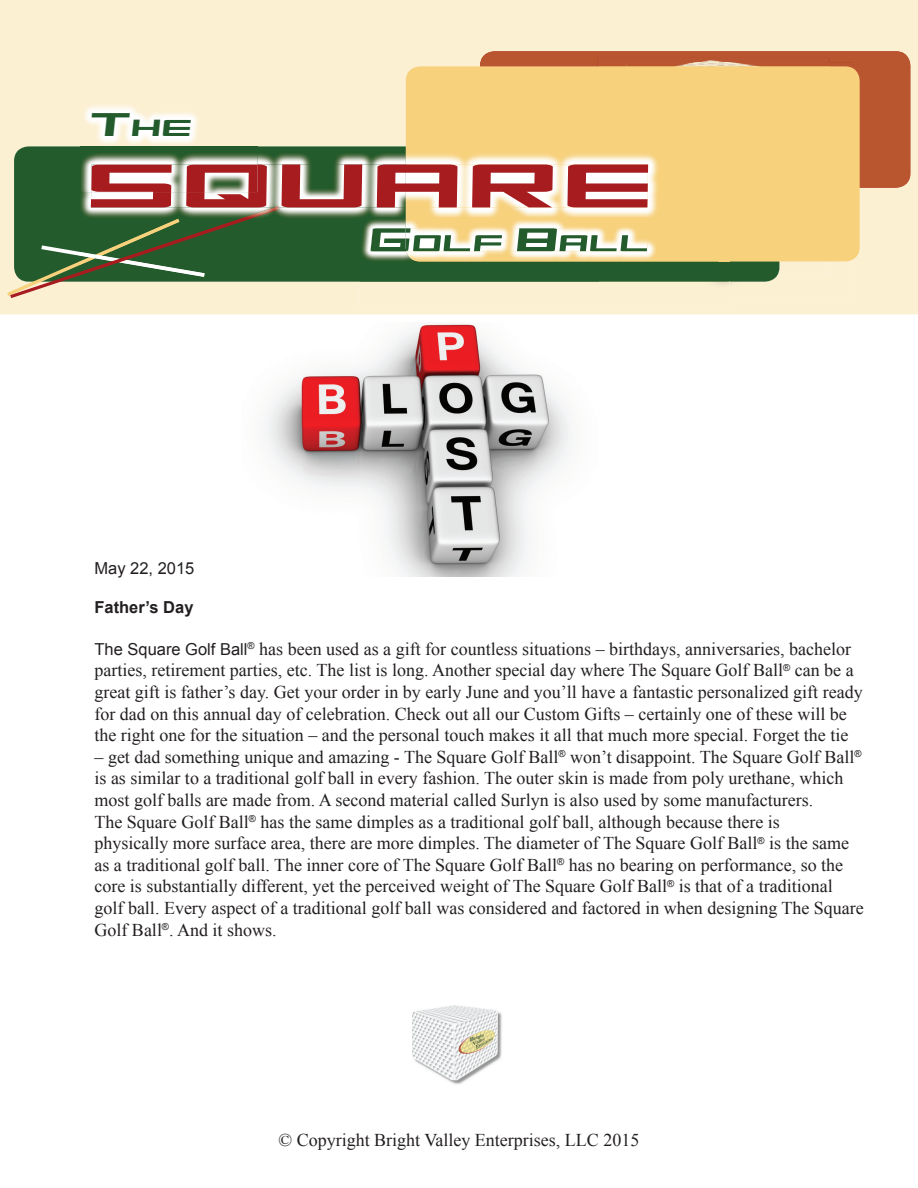
<style>
.page{position:relative;width:918px;height:1188px;background:#fff}
.page>*{position:absolute;margin:0;border:0;box-sizing:border-box;transform-origin:0 0}
.t1{font:51.3px "Orena";letter-spacing:.1em;color:#a61c1f;scale:2 1}
.t2{font:19.35px "Orena";color:#235b2d;scale:1.75 1}
.t3{font:18px/21.6px "Times New Roman";color:#231f20}
.t4{font:700 16.5px "Arial";color:#231f20}
.t5{font:16.5px "Arial";color:#231f20}
.s1{font-size:27.6px}
.s2{font-family:"Arial";font-size:16.5px}
</style>
<div class="page">
<div style="left:0;top:0;width:918px;height:314px;background:#fcf0d3"></div>
<div style="left:480px;top:51px;width:430px;height:137px;background:#b95630"></div>
<div style="left:730px;top:260px;width:123px;height:41px;background:#fcf0d3"></div>
<img style="left:829px;top:62px;width:24px;height:6px">
<img style="left:598px;top:58px;width:231px;height:8px">
<img style="left:778px;top:262px;width:51px;height:13px">
<img style="left:599px;top:62px;width:230px;height:4px">
<div style="left:14px;top:146px;width:765px;height:136px;background:#235b2d;border-radius:14px"></div>
<div style="left:406px;top:66px;width:454px;height:196px;background:#f7d17c;border-radius:14px"></div>
<div style="left:360px;top:281px;width:370px;height:26px;background:#fcf0d3"></div>
<div style="left:599px;top:282px;width:131px;height:19px;background:#fcf0d3"></div>
<img style="left:274px;top:152px;width:132px;height:66px">
<img style="left:406px;top:154px;width:252px;height:63px">
<img style="left:361px;top:218px;width:358px;height:44px">
<img style="left:370px;top:228px;width:36px;height:23px">
<img style="left:406px;top:228px;width:243px;height:23px">
<img style="left:91px;top:164px;width:557px;height:43px">
<svg style="left:7px;top:206px;width:272px;height:92px"></svg>
<img style="left:81px;top:102px;width:176px;height:90px">
<img style="left:91px;top:164px;width:166px;height:28px">
<img style="left:265px;top:324px;width:308px;height:252px">
<img style="left:412px;top:1005px;width:90px;height:79px">
<p class="t2" style="left:90px;top:120px;width:60px"><span class="s1">T</span>HE</p>
<h1 class="t1" style="left:91px;top:164px;width:282px">SQUARE</h1>
<p class="t5" style="left:94px;top:557px;width:101px">May 22, 2015</p>
<p class="t4" style="left:94px;top:597px;width:101px">Father’s Day</p>
<p class="t3" style="left:94px;top:638px;width:770px"><span class="s2">The Square Golf Ball</span><sup>®</sup> has been used as a gift for countless situations – birthdays, anniversaries, bachelor parties, retirement parties, etc. The list is long. Another special day where The Square Golf Ball<sup>®</sup> can be a great gift is father’s day. Get your order in by early June and you’ll have a fantastic personalized gift ready for dad on this annual day of celebration. Check out all our Custom Gifts – certainly one of these will be the right one for the situation – and the personal touch makes it all that much more special. Forget the tie</p>
<p class="t3" style="left:94px;top:746px;width:771px">– get dad something unique and amazing - The Square Golf Ball<sup>®</sup> won’t disappoint. The Square Golf Ball<sup>® </sup>is as similar to a traditional golf ball in every fashion. The outer skin is made from poly urethane, which most golf balls are made from. A second material called Surlyn is also used by some manufacturers.<br>The Square Golf Ball<sup>®</sup> has the same dimples as a traditional golf ball, although because there is<br>physically more surface area, there are more dimples. The diameter of The Square Golf Ball<sup>®</sup> is the same as a traditional golf ball. The inner core of The Square Golf Ball<sup>®</sup> has no bearing on performance, so the core is substantially different, yet the perceived weight of The Square Golf Ball<sup>®</sup> is that of a traditional golf ball. Every aspect of a traditional golf ball was considered and factored in when designing The Square Golf Ball<sup>®</sup>. And it shows.</p>
<p class="t3" style="left:279px;top:1129px;width:362px">© Copyright Bright Valley Enterprises, LLC 2015</p>
</div>
